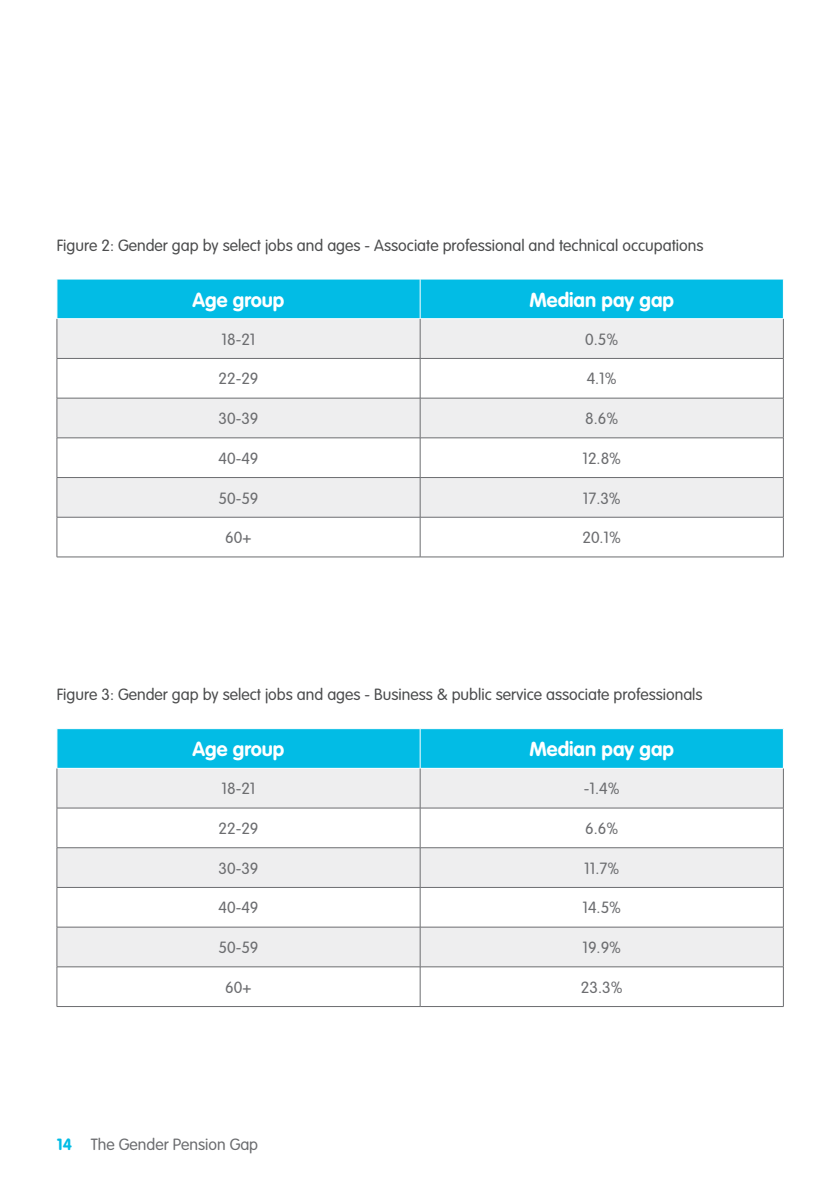
<style>
.page{position:relative;width:840px;height:1191px;background:#fff}
.page>*{position:absolute;margin:0;border:0;box-sizing:border-box;transform-origin:0 0}
._1__Headline{font:700 20px "VAG Rounded Std";color:#fff}
._3__Subheading_2_-_1{font:300 16px "VAG Rounded Std";color:#4b4c4d}
._1__Headline-2{font:300 16px "VAG Rounded Std";color:#6c6d70}
.s1{font-weight:700;color:#02bce5}
</style>
<div class="page">
<div style="left:58px;top:280px;width:724px;height:38px;background:#02bce5"></div>
<div style="left:58px;top:319px;width:724px;height:118px;background:#eeeeef"></div>
<svg style="left:58px;top:359px;width:724px;height:39px"></svg>
<svg style="left:58px;top:438px;width:724px;height:118px"></svg>
<hr style="left:419px;top:279px;width:1px;height:39px;background:#fff">
<hr style="left:57px;top:319px;width:1px;height:39px;background:#6c6d70">
<hr style="left:419px;top:319px;width:1px;height:39px;background:#6c6d70">
<hr style="left:782px;top:319px;width:1px;height:39px;background:#6c6d70">
<hr style="left:57px;top:358px;width:1px;height:40px;background:#6c6d70">
<hr style="left:57px;top:358px;width:363px;height:1px;background:#6c6d70">
<hr style="left:420px;top:358px;width:363px;height:1px;background:#6c6d70">
<hr style="left:419px;top:358px;width:1px;height:40px;background:#6c6d70">
<hr style="left:782px;top:358px;width:1px;height:40px;background:#6c6d70">
<hr style="left:57px;top:398px;width:363px;height:1px;background:#6c6d70">
<hr style="left:420px;top:398px;width:363px;height:1px;background:#6c6d70">
<hr style="left:57px;top:398px;width:1px;height:40px;background:#6c6d70">
<hr style="left:419px;top:398px;width:1px;height:40px;background:#6c6d70">
<hr style="left:782px;top:398px;width:1px;height:40px;background:#6c6d70">
<hr style="left:57px;top:438px;width:1px;height:39px;background:#6c6d70">
<hr style="left:57px;top:437px;width:363px;height:1px;background:#6c6d70">
<hr style="left:420px;top:437px;width:363px;height:1px;background:#6c6d70">
<hr style="left:419px;top:438px;width:1px;height:39px;background:#6c6d70">
<hr style="left:782px;top:438px;width:1px;height:39px;background:#6c6d70">
<hr style="left:57px;top:477px;width:363px;height:1px;background:#6c6d70">
<hr style="left:420px;top:477px;width:363px;height:1px;background:#6c6d70">
<hr style="left:57px;top:478px;width:1px;height:39px;background:#6c6d70">
<hr style="left:419px;top:478px;width:1px;height:39px;background:#6c6d70">
<hr style="left:782px;top:478px;width:1px;height:39px;background:#6c6d70">
<hr style="left:57px;top:517px;width:1px;height:40px;background:#6c6d70">
<hr style="left:57px;top:517px;width:363px;height:1px;background:#6c6d70">
<hr style="left:420px;top:517px;width:363px;height:1px;background:#6c6d70">
<hr style="left:419px;top:517px;width:1px;height:40px;background:#6c6d70">
<hr style="left:782px;top:517px;width:1px;height:40px;background:#6c6d70">
<hr style="left:57px;top:556px;width:363px;height:1px;background:#6c6d70">
<hr style="left:420px;top:556px;width:363px;height:1px;background:#6c6d70">
<div style="left:58px;top:729px;width:724px;height:39px;background:#02bce5"></div>
<div style="left:58px;top:769px;width:724px;height:118px;background:#eeeeef"></div>
<svg style="left:58px;top:808px;width:724px;height:39px"></svg>
<svg style="left:58px;top:888px;width:724px;height:118px"></svg>
<hr style="left:419px;top:729px;width:1px;height:39px;background:#fff">
<hr style="left:57px;top:768px;width:1px;height:40px;background:#6c6d70">
<hr style="left:419px;top:768px;width:1px;height:40px;background:#6c6d70">
<hr style="left:782px;top:768px;width:1px;height:40px;background:#6c6d70">
<hr style="left:57px;top:808px;width:1px;height:39px;background:#6c6d70">
<hr style="left:57px;top:807px;width:363px;height:1px;background:#6c6d70">
<hr style="left:420px;top:807px;width:363px;height:1px;background:#6c6d70">
<hr style="left:419px;top:808px;width:1px;height:39px;background:#6c6d70">
<hr style="left:782px;top:808px;width:1px;height:39px;background:#6c6d70">
<hr style="left:57px;top:847px;width:363px;height:1px;background:#6c6d70">
<hr style="left:420px;top:847px;width:363px;height:1px;background:#6c6d70">
<hr style="left:57px;top:848px;width:1px;height:39px;background:#6c6d70">
<hr style="left:419px;top:848px;width:1px;height:39px;background:#6c6d70">
<hr style="left:782px;top:848px;width:1px;height:39px;background:#6c6d70">
<hr style="left:57px;top:887px;width:1px;height:40px;background:#6c6d70">
<hr style="left:57px;top:887px;width:363px;height:1px;background:#6c6d70">
<hr style="left:420px;top:887px;width:363px;height:1px;background:#6c6d70">
<hr style="left:419px;top:887px;width:1px;height:40px;background:#6c6d70">
<hr style="left:782px;top:887px;width:1px;height:40px;background:#6c6d70">
<hr style="left:57px;top:926px;width:363px;height:1px;background:#6c6d70">
<hr style="left:420px;top:926px;width:363px;height:1px;background:#6c6d70">
<hr style="left:57px;top:927px;width:1px;height:39px;background:#6c6d70">
<hr style="left:419px;top:927px;width:1px;height:39px;background:#6c6d70">
<hr style="left:782px;top:927px;width:1px;height:39px;background:#6c6d70">
<hr style="left:57px;top:967px;width:1px;height:39px;background:#6c6d70">
<hr style="left:57px;top:966px;width:363px;height:1px;background:#6c6d70">
<hr style="left:420px;top:966px;width:363px;height:1px;background:#6c6d70">
<hr style="left:419px;top:967px;width:1px;height:39px;background:#6c6d70">
<hr style="left:782px;top:967px;width:1px;height:39px;background:#6c6d70">
<hr style="left:57px;top:1006px;width:363px;height:1px;background:#6c6d70">
<hr style="left:420px;top:1006px;width:363px;height:1px;background:#6c6d70">
<p class="_3__Subheading_2_-_1" style="left:57px;top:236px;width:648px">Figure 2: Gender gap by select jobs and ages - Associate professional and technical occupations</p>
<p class="_1__Headline" style="left:192px;top:288px;width:93px">Age group</p>
<p class="_1__Headline" style="left:529px;top:288px;width:146px">Median pay gap</p>
<p class="_1__Headline-2" style="left:221px;top:330px;width:36px">18-21</p>
<p class="_1__Headline-2" style="left:585px;top:330px;width:35px">0.5%</p>
<p class="_1__Headline-2" style="left:218px;top:370px;width:41px">22-29</p>
<p class="_1__Headline-2" style="left:586px;top:370px;width:32px">4.1%</p>
<p class="_1__Headline-2" style="left:218px;top:409px;width:41px">30-39</p>
<p class="_1__Headline-2" style="left:585px;top:409px;width:35px">8.6%</p>
<p class="_1__Headline-2" style="left:218px;top:449px;width:41px">40-49</p>
<p class="_1__Headline-2" style="left:582px;top:449px;width:40px">12.8%</p>
<p class="_1__Headline-2" style="left:218px;top:489px;width:41px">50-59</p>
<p class="_1__Headline-2" style="left:582px;top:489px;width:40px">17.3%</p>
<p class="_1__Headline-2" style="left:225px;top:528px;width:28px">60+</p>
<p class="_1__Headline-2" style="left:582px;top:528px;width:40px">20.1%</p>
<p class="_3__Subheading_2_-_1" style="left:57px;top:685px;width:647px">Figure 3: Gender gap by select jobs and ages - Business &amp; public service associate professionals</p>
<p class="_1__Headline" style="left:192px;top:737px;width:93px">Age group</p>
<p class="_1__Headline" style="left:529px;top:737px;width:146px">Median pay gap</p>
<p class="_1__Headline-2" style="left:221px;top:779px;width:36px">18-21</p>
<p class="_1__Headline-2" style="left:583px;top:779px;width:37px">-1.4%</p>
<p class="_1__Headline-2" style="left:218px;top:819px;width:41px">22-29</p>
<p class="_1__Headline-2" style="left:585px;top:819px;width:35px">6.6%</p>
<p class="_1__Headline-2" style="left:218px;top:859px;width:41px">30-39</p>
<p class="_1__Headline-2" style="left:584px;top:859px;width:37px">11.7%</p>
<p class="_1__Headline-2" style="left:218px;top:898px;width:41px">40-49</p>
<p class="_1__Headline-2" style="left:582px;top:898px;width:40px">14.5%</p>
<p class="_1__Headline-2" style="left:218px;top:938px;width:41px">50-59</p>
<p class="_1__Headline-2" style="left:582px;top:938px;width:40px">19.9%</p>
<p class="_1__Headline-2" style="left:225px;top:978px;width:28px">60+</p>
<p class="_1__Headline-2" style="left:580px;top:978px;width:43px">23.3%</p>
<p class="_1__Headline-2" style="left:57px;top:1135px;width:203px"><span class="s1">14</span> The Gender Pension Gap</p>
</div>
